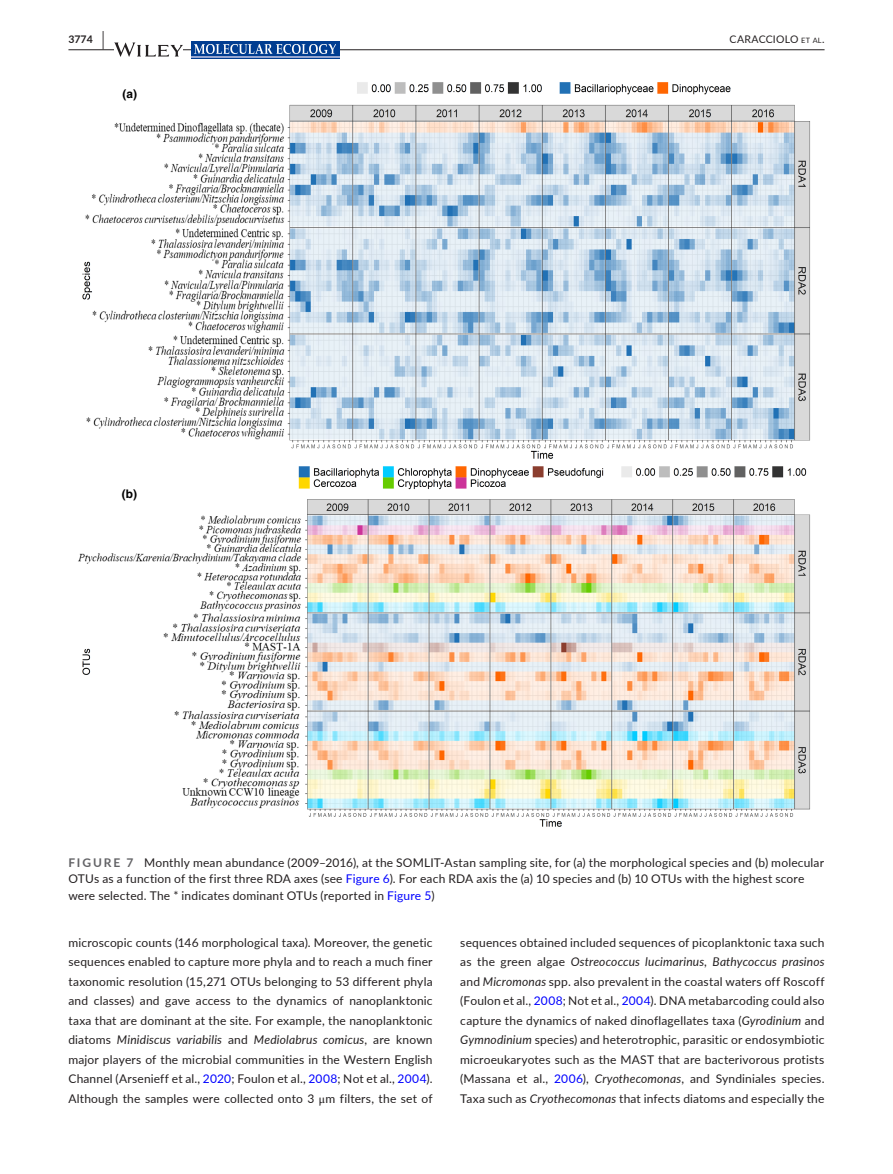
<style>
.page{position:relative;width:893px;height:1174px;background:#fff}
.page>*{position:absolute;margin:0;border:0;box-sizing:border-box;transform-origin:0 0}
.t1{font:12px/19.5px "Lato";letter-spacing:.015em;color:#231f20;text-align:justify}
.t2{font:700 11.85px "Helvetica";color:#000}
.t3{font:10.5px "Lato";letter-spacing:.02em;color:#231f20}
.t4{font:700 10.5px "Lato";color:#231f20}
.s1{font-size:19.5px}
.s2{font-size:7.35px}
.s3{font-style:inherit}
.s4{font-weight:700;color:#636366}
.s5{color:#00f}
.s6{font-style:italic}
.s7{font-family:"STIX"}
</style>
<div class="page">
<hr style="left:68px;top:49px;width:756px;height:1px;background:#231f20">
<svg style="left:114px;top:42px;width:69px;height:15px"></svg>
<svg style="left:191px;top:41px;width:148px;height:15px"></svg>
<img style="left:194px;top:45px;width:142px;height:8px">
<hr style="left:191px;top:56px;width:148px;height:2px;background:#96a6d0">
<img style="left:78px;top:82px;width:733px;height:745px">
<p class="t4" style="left:68px;top:31px;width:37px">3774 <span class="s1">|</span></p>
<p class="t3" style="left:730px;top:31px;width:96px">CARACCIOLO <span class="s2">et al</span><span class="s3">.</span></p>
<p class="t2" style="left:123px;top:87px;width:16px">(a)</p>
<p class="t2" style="left:122px;top:486px;width:17px">(b)</p>
<p class="t1" style="left:68px;top:853px;width:757px;line-height:16.5px;text-align:left"><span class="s4">FIGURE 7</span> Monthly mean abundance (2009–2016), at the SOMLIT-Astan sampling site, for (a) the morphological species and (b) molecular<br>OTUs as a function of the first three RDA axes (see <span class="s5">Figure 6</span>). For each RDA axis the (a) 10 species and (b) 10 OTUs with the highest score were selected. The * indicates dominant OTUs (reported in <span class="s5">Figure 5</span>)</p>
<p class="t1" style="left:68px;top:932px;width:366px">microscopic counts (146 morphological taxa). Moreover, the genetic sequences enabled to capture more phyla and to reach a much finer taxonomic resolution (15,271 OTUs belonging to 53 different phyla and classes) and gave access to the dynamics of nanoplanktonic taxa that are dominant at the site. For example, the nanoplanktonic diatoms <span class="s6">Minidiscus variabilis</span> and <span class="s6">Mediolabrus comicus</span>, are known major players of the microbial communities in the Western English Channel (Arsenieff et al., <span class="s5">2020</span>; Foulon et al., <span class="s5">2008</span>; Not et al., <span class="s5">2004</span>).<br>Although the samples were collected onto 3 <span class="s7">μ</span>m filters, the set of</p>
<p class="t1" style="left:460px;top:932px;width:366px">sequences obtained included sequences of picoplanktonic taxa such as the green algae <span class="s6">Ostreococcus lucimarinus</span>, <span class="s6">Bathycoccus prasinos </span>and <span class="s6">Micromonas</span> spp. also prevalent in the coastal waters off Roscoff (Foulon et al., <span class="s5">2008</span>; Not et al., <span class="s5">2004</span>). DNA metabarcoding could also capture the dynamics of naked dinoflagellates taxa (<span class="s6">Gyrodinium</span> and <span class="s6">Gymnodinium</span> species) and heterotrophic, parasitic or endosymbiotic microeukaryotes such as the MAST that are bacterivorous protists (Massana et al., <span class="s5">2006</span>), <span class="s6">Cryothecomonas</span>, and Syndiniales species.<br>Taxa such as <span class="s6">Cryothecomonas</span> that infects diatoms and especially the</p>
</div>
